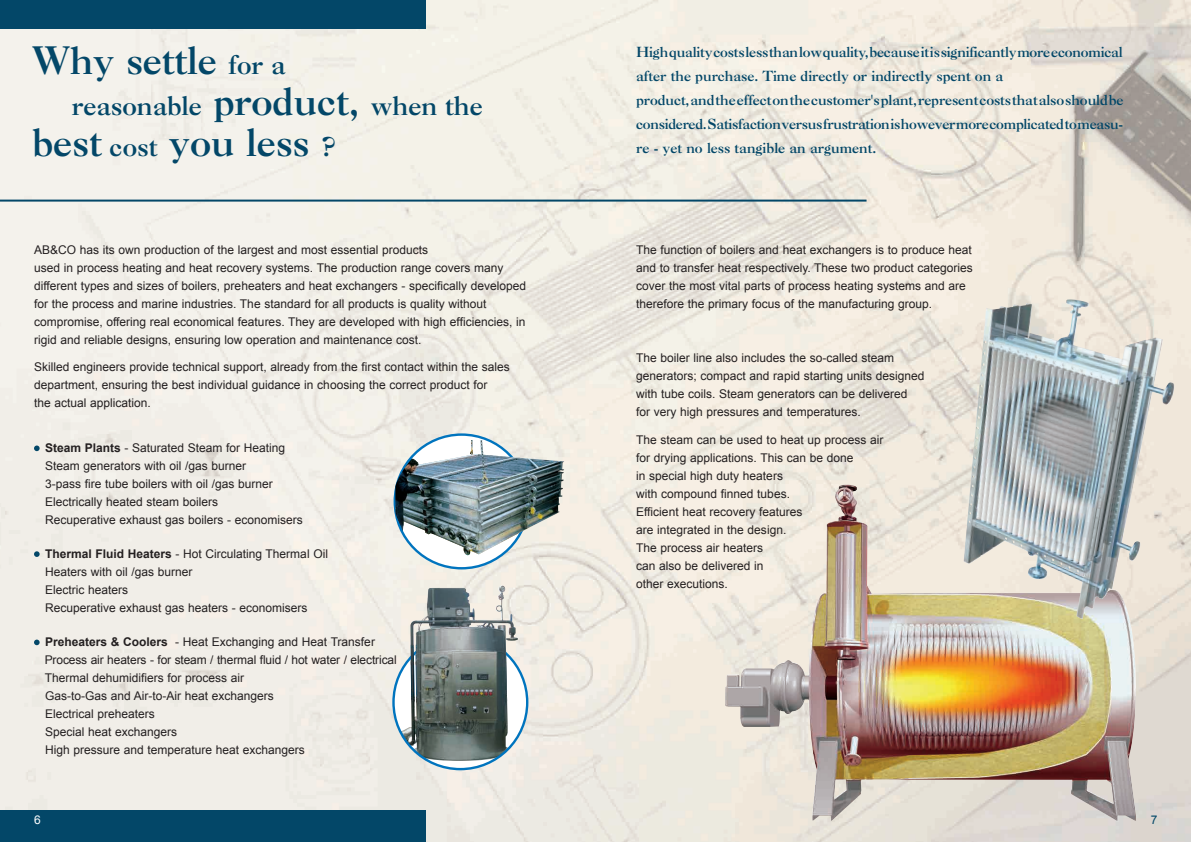
<style>
.page{position:relative;width:1191px;height:842px;background:#fff}
.page>*{position:absolute;margin:0;border:0;box-sizing:border-box;transform-origin:0 0}
.t1{font:38px "Caslon Three";color:#034768}
.t2{font:26px "Caslon Three";color:#034768}
.t3{font:14px/24px "Caslon Three";letter-spacing:-.01em;color:#034768}
.t4{font:12px/18px "Arial";color:#231f20}
.t5{font:12px "Arial";color:#fff}
.t6{font:12px "Arial";color:#034768}
.s1{font-size:26px}
.s2{font-size:38px}
.s3{font-weight:700}
</style>
<div class="page">
<img style="left:0;top:0;width:1191px;height:842px">
<div style="left:0;top:811px;width:425px;height:31px;background:#034768"></div>
<hr style="left:0;top:200px;width:866px;height:2px;background:#034768">
<img style="left:725px;top:485px;width:411px;height:336px">
<svg style="left:395px;top:435px;width:133px;height:133px"></svg>
<div style="left:0;top:0;width:425px;height:28px;background:#034768"></div>
<img style="left:963px;top:299px;width:211px;height:320px">
<svg style="left:393px;top:635px;width:134px;height:134px"></svg>
<img style="left:400px;top:635px;width:109px;height:126px">
<svg style="left:34px;top:551px;width:6px;height:6px"></svg>
<svg style="left:34px;top:445px;width:6px;height:6px"></svg>
<svg style="left:34px;top:640px;width:6px;height:5px"></svg>
<img style="left:410px;top:585px;width:108px;height:127px">
<img style="left:395px;top:440px;width:169px;height:115px">
<p class="t1" style="left:32px;top:37px;width:255px">Why settle <span class="s1">for a</span></p>
<p class="t2" style="left:72px;top:89px;width:412px">reasonable <span class="s2">product,</span> when the</p>
<p class="t1" style="left:32px;top:119px;width:305px">best <span class="s1">cost</span> you less <span class="s1">?</span></p>
<p class="t4" style="left:34px;top:241px;width:395px">AB&amp;CO has its own production of the largest and most essential products</p>
<p class="t4" style="left:34px;top:259px;width:471px">used in process heating and heat recovery systems. The production range covers many</p>
<p class="t4" style="left:34px;top:277px;width:494px">different types and sizes of boilers, preheaters and heat exchangers - specifically developed for the process and marine industries. The standard for all products is quality without</p>
<p class="t4" style="left:34px;top:313px;width:493px">compromise, offering real economical features. They are developed with high efficiencies, in rigid and reliable designs, ensuring low operation and maintenance cost.</p>
<p class="t4" style="left:34px;top:358px;width:477px">Skilled engineers provide technical support, already from the first contact within the sales department, ensuring the best individual guidance in choosing the correct product for</p>
<p class="t4" style="left:34px;top:394px;width:118px">the actual application.</p>
<p class="t4" style="left:45px;top:439px;width:242px"><span class="s3">Steam Plants</span> - Saturated Steam for Heating</p>
<p class="t4" style="left:45px;top:457px;width:203px">Steam generators with oil /gas burner</p>
<p class="t4" style="left:45px;top:475px;width:229px">3-pass fire tube boilers with oil /gas burner</p>
<p class="t4" style="left:45px;top:493px;width:175px">Electrically heated steam boilers</p>
<p class="t4" style="left:45px;top:511px;width:259px">Recuperative exhaust gas boilers - economisers</p>
<p class="t4" style="left:45px;top:545px;width:284px"><span class="s3">Thermal Fluid Heaters</span> - Hot Circulating Thermal Oil</p>
<p class="t4" style="left:45px;top:563px;width:149px">Heaters with oil /gas burner</p>
<p class="t4" style="left:45px;top:581px;width:85px">Electric heaters</p>
<p class="t4" style="left:45px;top:599px;width:264px">Recuperative exhaust gas heaters - economisers</p>
<p class="t4" style="left:45px;top:633px;width:331px"><span class="s3">Preheaters &amp; Coolers</span> - Heat Exchanging and Heat Transfer</p>
<p class="t4" style="left:45px;top:651px;width:353px">Process air heaters - for steam / thermal fluid / hot water / electrical</p>
<p class="t4" style="left:45px;top:669px;width:201px">Thermal dehumidifiers for process air</p>
<p class="t4" style="left:45px;top:687px;width:230px">Gas-to-Gas and Air-to-Air heat exchangers</p>
<p class="t4" style="left:45px;top:705px;width:111px">Electrical preheaters</p>
<p class="t4" style="left:45px;top:723px;width:134px">Special heat exchangers</p>
<p class="t4" style="left:45px;top:741px;width:261px">High pressure and temperature heat exchangers</p>
<p class="t3" style="left:636px;top:40px;width:488px">High quality costs less than low quality, because it is significantly more economical after the purchase. Time directly or indirectly spent on a</p>
<p class="t3" style="left:636px;top:88px;width:489px;text-align:justify">product, and the effect on the customer's plant, represent costs that also should be considered. Satisfaction versus frustration is however more complicated to measu&shy;re - yet no less tangible an argument.</p>
<p class="t4" style="left:636px;top:240px;width:338px">The function of boilers and heat exchangers is to produce heat and to transfer heat respectively. These two product categories cover the most vital parts of process heating systems and are therefore the primary focus of the manufacturing group.</p>
<p class="t4" style="left:636px;top:348px;width:259px">The boiler line also includes the so-called steam</p>
<p class="t4" style="left:636px;top:366px;width:290px">generators; compact and rapid starting units designed</p>
<p class="t4" style="left:636px;top:384px;width:273px">with tube coils. Steam generators can be delivered</p>
<p class="t4" style="left:636px;top:402px;width:226px">for very high pressures and temperatures.</p>
<p class="t4" style="left:636px;top:430px;width:249px">The steam can be used to heat up process air</p>
<p class="t4" style="left:636px;top:448px;width:219px">for drying applications. This can be done</p>
<p class="t4" style="left:636px;top:466px;width:148px">in special high duty heaters</p>
<p class="t4" style="left:636px;top:484px;width:155px">with compound finned tubes.</p>
<p class="t4" style="left:636px;top:502px;width:168px">Efficient heat recovery features</p>
<p class="t4" style="left:636px;top:520px;width:152px">are integrated in the design.</p>
<p class="t4" style="left:636px;top:538px;width:129px">The process air heaters</p>
<p class="t4" style="left:636px;top:556px;width:129px">can also be delivered in</p>
<p class="t4" style="left:636px;top:574px;width:93px">other executions.</p>
<p class="t5" style="left:34px;top:811px;width:8px">6</p>
<p class="t6" style="left:1150px;top:811px;width:8px">7</p>
</div>
